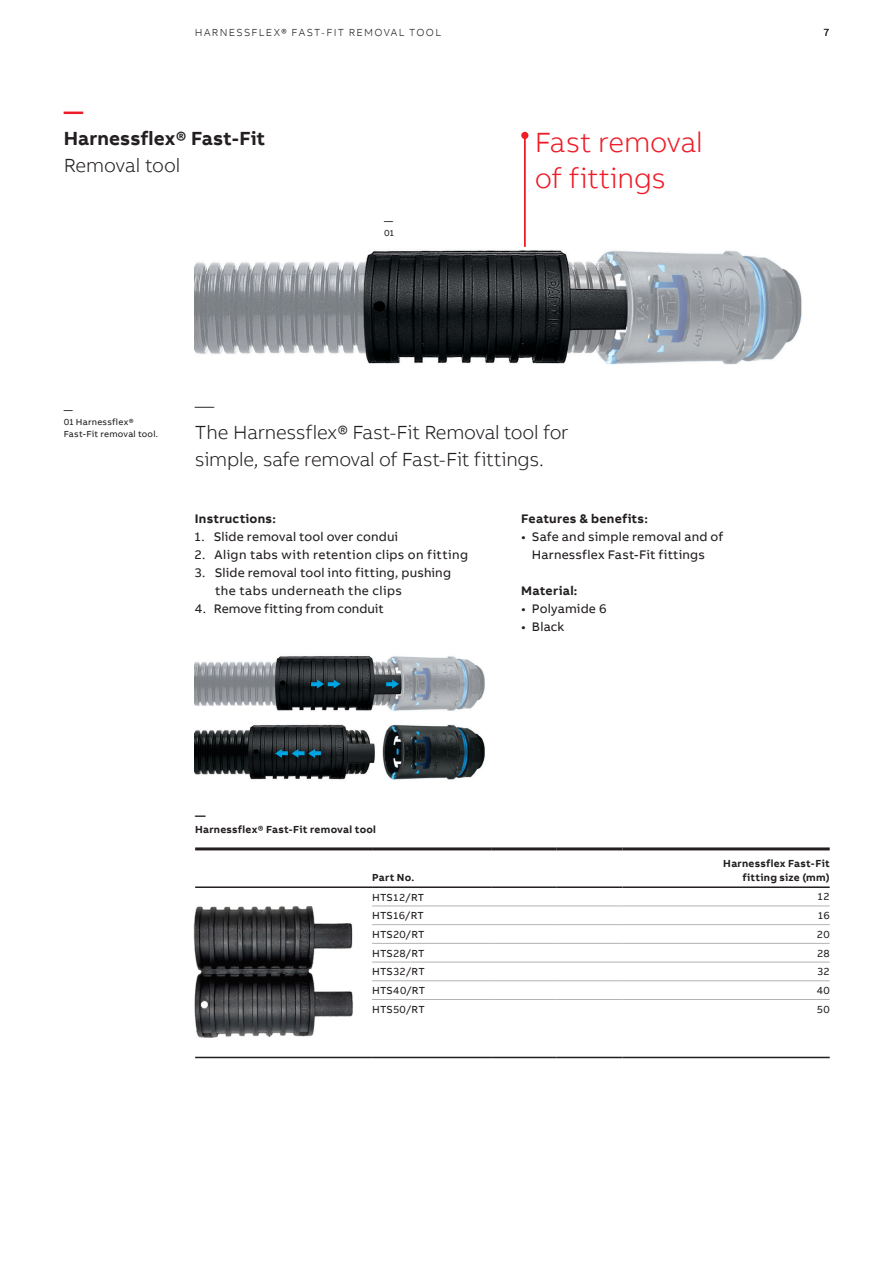
<style>
.page{position:relative;width:893px;height:1263px;background:#fff}
.page>*{position:absolute;margin:0;border:0;box-sizing:border-box;transform-origin:0 0}
.t1{font:300 28.5px/36px "AB Bvoice";letter-spacing:-.005em;color:#ee1c28}
.t2{font:300 19.5px/27px "AB Bvoice";letter-spacing:-.015em;color:#231f20;scale:2 1}
.t3{font:700 19.5px "AB Bvoice";letter-spacing:.005em;color:#231f20}
.t4{font:300 19.5px "AB Bvoice";letter-spacing:-.015em;color:#231f20}
.t5{font:700 19.5px "AB Bvoice";color:#ee1c28}
.t6{font:12.75px/18px "AB Bvoice";letter-spacing:.015em;color:#231f20}
.t7{font:700 12.75px "AB Bvoice";letter-spacing:.02em;color:#231f20}
.t8{font:700 10.5px/13.5px "AB Bvoice";letter-spacing:.025em;color:#231f20}
.t9{font:10.5px "AB Bvoice";letter-spacing:.02em;color:#231f20}
.t10{font:300 10.5px "AB Bvoice";letter-spacing:.12em;color:#231f20}
.t11{font:9px/12px "AB Bvoice";letter-spacing:.025em;color:#231f20}
</style>
<div class="page">
<hr style="left:195px;top:886px;width:177px;height:2px;background:#231f20">
<hr style="left:372px;top:886px;width:119px;height:2px;background:#231f20">
<hr style="left:372px;top:905px;width:119px;height:1px;background:#b2b3b7">
<hr style="left:491px;top:905px;width:66px;height:1px;background:#b2b3b7">
<hr style="left:557px;top:905px;width:65px;height:1px;background:#b2b3b7">
<hr style="left:622px;top:905px;width:208px;height:1px;background:#b2b3b7">
<hr style="left:372px;top:924px;width:119px;height:1px;background:#b2b3b7">
<hr style="left:491px;top:924px;width:66px;height:1px;background:#b2b3b7">
<hr style="left:557px;top:924px;width:65px;height:1px;background:#b2b3b7">
<hr style="left:622px;top:924px;width:208px;height:1px;background:#b2b3b7">
<hr style="left:372px;top:943px;width:119px;height:1px;background:#b2b3b7">
<hr style="left:491px;top:943px;width:66px;height:1px;background:#b2b3b7">
<hr style="left:557px;top:943px;width:65px;height:1px;background:#b2b3b7">
<hr style="left:622px;top:943px;width:208px;height:1px;background:#b2b3b7">
<hr style="left:372px;top:962px;width:119px;height:1px;background:#b2b3b7">
<hr style="left:491px;top:962px;width:66px;height:1px;background:#b2b3b7">
<hr style="left:557px;top:962px;width:65px;height:1px;background:#b2b3b7">
<hr style="left:622px;top:962px;width:208px;height:1px;background:#b2b3b7">
<hr style="left:372px;top:980px;width:119px;height:1px;background:#b2b3b7">
<hr style="left:491px;top:980px;width:66px;height:1px;background:#b2b3b7">
<hr style="left:557px;top:980px;width:65px;height:1px;background:#b2b3b7">
<hr style="left:622px;top:980px;width:208px;height:1px;background:#b2b3b7">
<hr style="left:372px;top:999px;width:119px;height:1px;background:#b2b3b7">
<hr style="left:491px;top:999px;width:66px;height:1px;background:#b2b3b7">
<hr style="left:557px;top:999px;width:65px;height:1px;background:#b2b3b7">
<hr style="left:622px;top:999px;width:208px;height:1px;background:#b2b3b7">
<hr style="left:491px;top:847px;width:66px;height:3px;background:#231f20">
<hr style="left:557px;top:847px;width:65px;height:3px;background:#231f20">
<hr style="left:622px;top:847px;width:208px;height:3px;background:#231f20">
<hr style="left:195px;top:847px;width:177px;height:3px;background:#231f20">
<hr style="left:372px;top:847px;width:119px;height:3px;background:#231f20">
<hr style="left:622px;top:1057px;width:208px;height:1px;background:#231f20">
<hr style="left:491px;top:886px;width:66px;height:2px;background:#231f20">
<hr style="left:557px;top:886px;width:65px;height:2px;background:#231f20">
<hr style="left:622px;top:886px;width:208px;height:2px;background:#231f20">
<hr style="left:195px;top:1057px;width:177px;height:1px;background:#231f20">
<hr style="left:372px;top:1057px;width:119px;height:1px;background:#231f20">
<hr style="left:491px;top:1057px;width:66px;height:1px;background:#231f20">
<hr style="left:557px;top:1057px;width:65px;height:1px;background:#231f20">
<img style="left:193px;top:906px;width:160px;height:132px">
<img style="left:194px;top:250px;width:608px;height:115px">
<img style="left:195px;top:656px;width:290px;height:124px">
<hr style="left:524px;top:135px;width:2px;height:112px;background:#ee1c28">
<div style="left:521px;top:132px;width:7px;height:7px;background:#ee1c28;border-radius:50%"></div>
<p class="t10" style="left:195px;top:26px;width:248px">HARNESSFLEX® FAST-FIT REMOVAL TOOL</p>
<p class="t10" style="left:824px;top:26px;width:7px">7</p>
<h2 class="t5" style="left:64px;top:99px;width:21px">—</h2>
<h2 class="t3" style="left:64px;top:126px;width:203px">Harnessflex® Fast-Fit</h2>
<h2 class="t4" style="left:64px;top:154px;width:118px">Removal tool</h2>
<p class="t11" style="left:384px;top:215px;width:11px">—<br>01</p>
<h1 class="t1" style="left:535px;top:124px;width:169px">Fast removal of fittings</h1>
<p class="t11" style="left:64px;top:404px;width:96px">—<br>01 Harnessflex®<br>Fast-Fit removal tool.</p>
<h2 class="t2" style="left:195px;top:392px;width:188px">–<br>The Harnessflex® Fast-Fit Removal tool for simple, safe removal of Fast-Fit fittings.</h2>
<p class="t7" style="left:195px;top:510px;width:82px">Instructions:</p>
<p class="t6" style="left:195px;top:528px;width:205px">1. Slide removal tool over condui</p>
<p class="t6" style="left:195px;top:546px;width:275px">2. Align tabs with retention clips on fitting</p>
<p class="t6" style="left:215px;top:564px;width:237px;text-indent:-20px">3. Slide removal tool into fitting, pushing the tabs underneath the clips</p>
<p class="t6" style="left:195px;top:600px;width:190px">4. Remove fitting from conduit</p>
<p class="t7" style="left:521px;top:510px;width:128px">Features &amp; benefits:</p>
<p class="t6" style="left:532px;top:528px;width:193px;text-indent:-11px">• Safe and simple removal and of<br>Harnessflex Fast-Fit fittings</p>
<p class="t7" style="left:521px;top:582px;width:58px">Material:</p>
<p class="t6" style="left:521px;top:600px;width:87px">• Polyamide 6</p>
<p class="t6" style="left:521px;top:618px;width:45px">• Black</p>
<p class="t8" style="left:195px;top:809px;width:182px">—<br>Harnessflex® Fast-Fit removal tool</p>
<p class="t8" style="left:372px;top:870px;width:44px">Part No.</p>
<p class="t8" style="left:723px;top:857px;width:108px;text-align:right">Harnessflex Fast-Fit fitting size (mm)</p>
<p class="t9" style="left:372px;top:891px;width:54px">HTS12/RT</p>
<p class="t9" style="left:817px;top:890px;width:14px">12</p>
<p class="t9" style="left:372px;top:909px;width:53px">HTS16/RT</p>
<p class="t9" style="left:817px;top:909px;width:14px">16</p>
<p class="t9" style="left:372px;top:928px;width:54px">HTS20/RT</p>
<p class="t9" style="left:817px;top:928px;width:14px">20</p>
<p class="t9" style="left:372px;top:946px;width:54px">HTS28/RT</p>
<p class="t9" style="left:817px;top:946px;width:14px">28</p>
<p class="t9" style="left:372px;top:965px;width:54px">HTS32/RT</p>
<p class="t9" style="left:817px;top:965px;width:14px">32</p>
<p class="t9" style="left:372px;top:984px;width:55px">HTS40/RT</p>
<p class="t9" style="left:817px;top:984px;width:15px">40</p>
<p class="t9" style="left:372px;top:1003px;width:54px">HTS50/RT</p>
<p class="t9" style="left:817px;top:1003px;width:14px">50</p>
</div>
